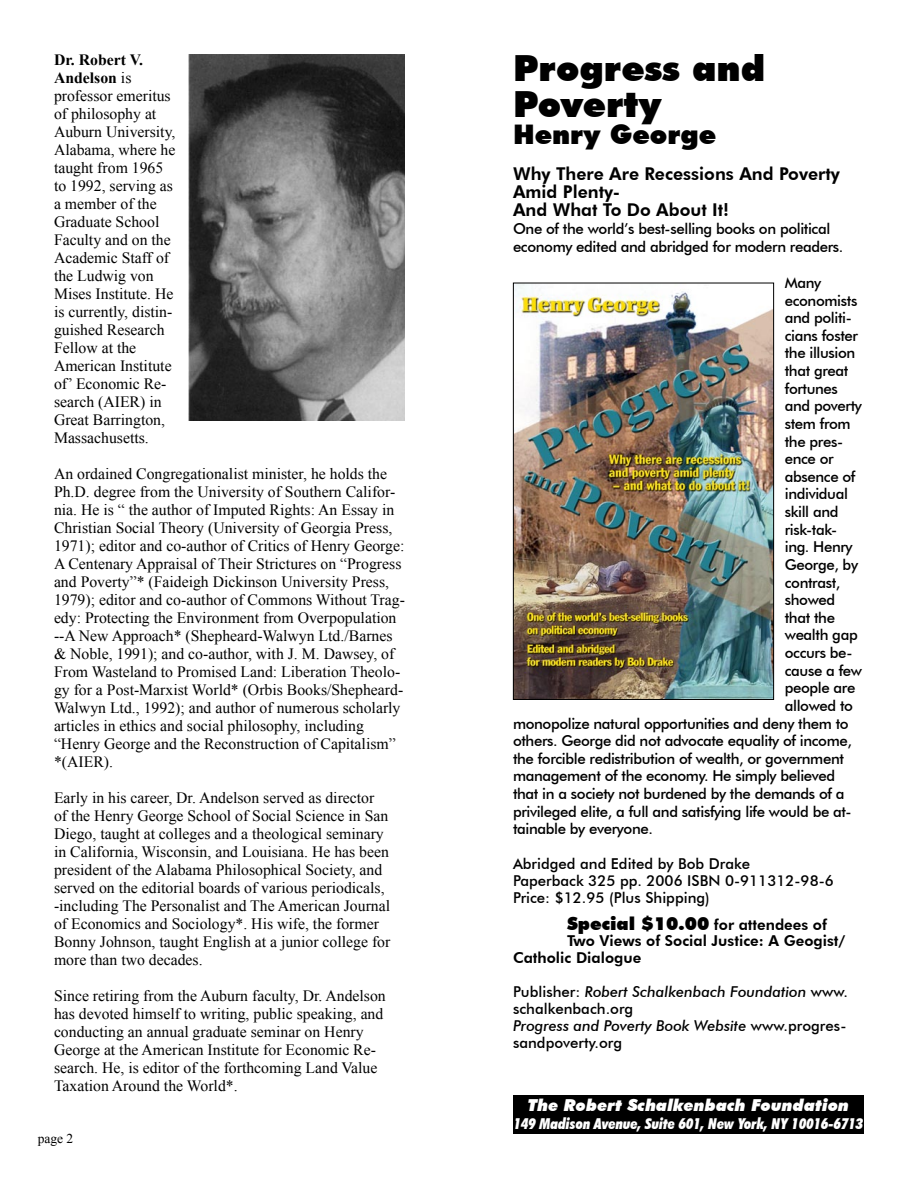
<style>
.page{position:relative;width:918px;height:1188px;background:#fff}
.page>*{position:absolute;margin:0;border:0;box-sizing:border-box;transform-origin:0 0}
.t1{font:900 36px "Futura BT";color:#000}
.t2{font:900 27px "Futura BT";color:#000}
.t3{font:800 17.7px/18px "Futura BT";color:#000}
.t4{font:italic 900 16.5px "Futura BT";color:#fff}
.t5{font:15.75px/18px "Times New Roman";color:#000}
.t6{font:500 15px/18px "Futura BT";letter-spacing:-.025em;color:#000}
.t7{font:500 15px/16.8px "Futura BT";color:#000}
.t8{font:800 15px/16.8px "Futura BT";color:#000}
.t9{font:italic 500 15px/16.8px "Futura BT";color:#000}
.t10{font:italic 900 condensed 15px "Futura BT";color:#fff}
.t11{font:13.5px "Times New Roman";color:#000}
.s1{font-weight:700}
.s2{font-weight:900;font-size:18px}
.s3{font-style:italic}
.s4{font-style:normal}
</style>
<div class="page">
<img style="left:189px;top:54px;width:216px;height:367px">
<img style="left:515px;top:285px;width:257px;height:413px">
<div style="left:513px;top:283px;width:261px;height:417px;border:1px solid #000"></div>
<div style="left:513px;top:1096px;width:351px;height:38px;background:#000"></div>
<p class="t5" style="left:54px;top:50px;width:123px"><span class="s1">Dr. Robert V.<br>Andelson</span> is professor emeritus of philosophy at<br>Auburn University,<br>Alabama, where he taught from 1965 to 1992, serving as a member of the<br>Graduate School<br>Faculty and on the<br>Academic Staff of the Ludwig von<br>Mises Institute. He is currently, distin&shy;guished Research<br>Fellow at the<br>American Institute of’ Economic Re&shy;search (AIER) in<br>Great Barrington,<br>Massachusetts.</p>
<p class="t5" style="left:54px;top:464px;width:352px">An ordained Congregationalist minister, he holds the Ph.D. degree from the University of Southern Califor&shy;nia. He is “ the author of Imputed Rights: An Essay in Christian Social Theory (University of Georgia Press, 1971); editor and co-author of Critics of Henry George:<br>A Centenary Appraisal of Their Strictures on “Progress and Poverty”* (Faideigh Dickinson University Press, 1979); editor and co-author of Commons Without Trag&shy;edy: Protecting the Environment from Overpopulation --A New Approach* (Shepheard-Walwyn Ltd./Barnes &amp; Noble, 1991); and co-author, with J. M. Dawsey, of From Wasteland to Promised Land: Liberation Theolo&shy;gy for a Post-Marxist World* (Orbis Books/Shepheard-Walwyn Ltd., 1992); and author of numerous scholarly articles in ethics and social philosophy, including “Henry George and the Reconstruction of Capitalism” *(AIER).</p>
<p class="t5" style="left:54px;top:788px;width:338px">Early in his career, Dr. Andelson served as director of the Henry George School of Social Science in San Diego, taught at colleges and a theological seminary in California, Wisconsin, and Louisiana. He has been president of the Alabama Philosophical Society, and served on the editorial boards of various periodicals, -including The Personalist and The American Journal of Economics and Sociology*. His wife, the former Bonny Johnson, taught English at a junior college for more than two decades.</p>
<p class="t5" style="left:54px;top:986px;width:333px">Since retiring from the Auburn faculty, Dr. Andelson has devoted himself to writing, public speaking, and conducting an annual graduate seminar on Henry George at the American Institute for Economic Re&shy;search. He, is editor of the forthcoming Land Value Taxation Around the World*.</p>
<p class="t11" style="left:38px;top:1130px;width:37px">page 2</p>
<p class="t1" style="left:513px;top:47px;width:254px">Progress and</p>
<p class="t1" style="left:513px;top:83px;width:150px">Poverty</p>
<p class="t2" style="left:513px;top:118px;width:205px">Henry George</p>
<p class="t3" style="left:513px;top:165px;width:328px">Why There Are Recessions And Poverty<br>Amid Plenty-</p>
<p class="t3" style="left:513px;top:201px;width:218px">And What To Do About It!</p>
<p class="t6" style="left:513px;top:220px;width:332px">One of the world’s best-selling books on political economy edited and abridged for modern readers.</p>
<p class="t6" style="left:785px;top:274px;width:38px">Many</p>
<p class="t6" style="left:785px;top:291px;width:74px">economists</p>
<p class="t6" style="left:785px;top:309px;width:69px">and politi-</p>
<p class="t6" style="left:785px;top:326px;width:75px">cians foster</p>
<p class="t6" style="left:785px;top:344px;width:72px">the illusion</p>
<p class="t6" style="left:785px;top:362px;width:65px">that great</p>
<p class="t6" style="left:785px;top:379px;width:55px">fortunes</p>
<p class="t6" style="left:785px;top:397px;width:79px">and poverty</p>
<p class="t6" style="left:785px;top:415px;width:67px">stem from</p>
<p class="t6" style="left:785px;top:432px;width:60px">the pres-</p>
<p class="t6" style="left:785px;top:450px;width:50px">ence or</p>
<p class="t6" style="left:785px;top:467px;width:72px">absence of</p>
<p class="t6" style="left:785px;top:485px;width:65px">individual</p>
<p class="t6" style="left:785px;top:503px;width:55px">skill and</p>
<p class="t6" style="left:785px;top:520px;width:54px">risk-tak-</p>
<p class="t6" style="left:785px;top:538px;width:69px">ing. Henry</p>
<p class="t6" style="left:785px;top:556px;width:75px">George, by</p>
<p class="t6" style="left:785px;top:573px;width:57px">contrast,</p>
<p class="t6" style="left:785px;top:591px;width:52px">showed</p>
<p class="t6" style="left:785px;top:608px;width:52px">that the</p>
<p class="t6" style="left:785px;top:626px;width:74px">wealth gap</p>
<p class="t6" style="left:785px;top:644px;width:69px">occurs be-</p>
<p class="t6" style="left:785px;top:661px;width:79px">cause a few</p>
<p class="t6" style="left:785px;top:679px;width:72px">people are</p>
<p class="t6" style="left:785px;top:697px;width:70px">allowed to</p>
<p class="t6" style="left:513px;top:714px;width:337px">monopolize natural opportunities and deny them to</p>
<p class="t6" style="left:513px;top:732px;width:340px">others. George did not advocate equality of income,</p>
<p class="t6" style="left:513px;top:749px;width:333px">the forcible redistribution of wealth, or government</p>
<p class="t6" style="left:513px;top:767px;width:324px">management of the economy. He simply believed</p>
<p class="t6" style="left:513px;top:785px;width:333px">that in a society not burdened by the demands of a</p>
<p class="t6" style="left:513px;top:802px;width:340px">privileged elite, a full and satisfying life would be at-</p>
<p class="t6" style="left:513px;top:820px;width:141px">tainable by everyone.</p>
<p class="t7" style="left:513px;top:855px;width:239px">Abridged and Edited by Bob Drake</p>
<p class="t7" style="left:513px;top:872px;width:322px">Paperback 325 pp. 2006 ISBN 0-911312-98-6</p>
<p class="t7" style="left:513px;top:889px;width:198px">Price: $12.95 (Plus Shipping)</p>
<p class="t8" style="left:567px;top:916px;width:262px"><span class="s2">Special $10.00</span> for attendees of</p>
<p class="t8" style="left:513px;top:933px;width:334px;text-indent:54px">Two Views of Social Justice: A Geogist/<br>Catholic Dialogue</p>
<p class="t7" style="left:513px;top:983px;width:337px">Publisher: <span class="s3">Robert Schalkenbach Foundation</span> www. schalkenbach.org</p>
<p class="t9" style="left:513px;top:1017px;width:335px">Progress and Poverty Book Website <span class="s4">www.progres&shy;sandpoverty.org</span></p>
<p class="t4" style="left:528px;top:1095px;width:323px">The Robert Schalkenbach Foundation</p>
<p class="t10" style="left:514px;top:1115px;width:351px">149 Madison Avenue, Suite 601, New York, NY 10016-6713</p>
</div>
